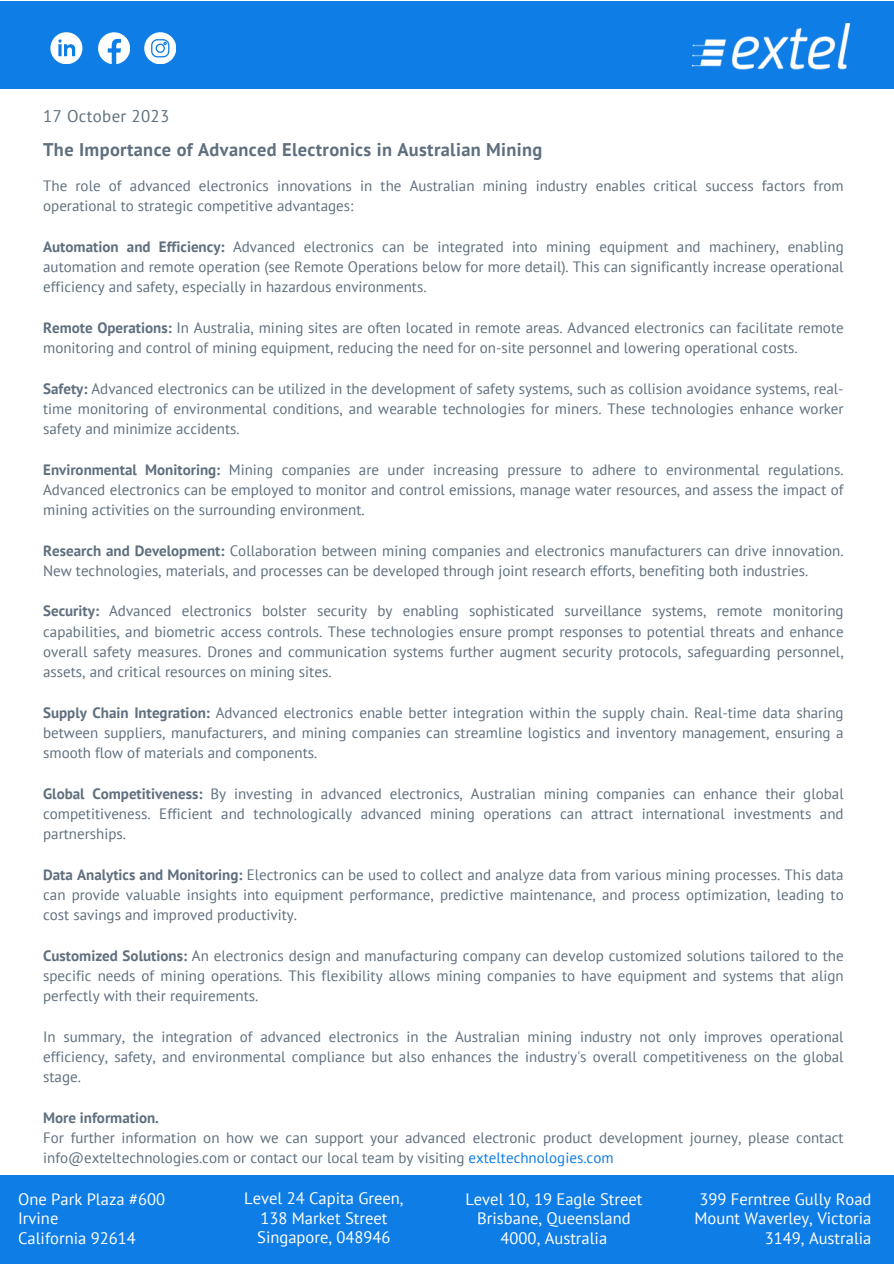
<style>
.page{position:relative;width:894px;height:1264px;background:#fff}
.page>*{position:absolute;margin:0;border:0;box-sizing:border-box;transform-origin:0 0}
.t1{font:700 18.3px "PT Sans";letter-spacing:.02em;color:#5f6f7e}
.t2{font:16.8px "PT Sans";letter-spacing:.02em;color:#5f6f7e}
.t3{font:16.5px/19.2px "PT Sans";color:#fff;text-align:center}
.t4{font:15px/20.2px "PT Sans";color:#5f6f7e;text-align:justify}
.t5{font:700 15px "PT Sans";color:#5f6f7e}
.s1{font-weight:700}
.s2{color:#0e7de6}
</style>
<div class="page">
<div style="left:0;top:1175px;width:893px;height:88px;background:#0e7de6"></div>
<div style="left:0;top:1px;width:893px;height:88px;background:#0e7de6"></div>
<svg style="left:50px;top:32px;width:32px;height:32px"></svg>
<svg style="left:98px;top:32px;width:31px;height:32px"></svg>
<svg style="left:144px;top:32px;width:32px;height:32px"></svg>
<img style="left:692px;top:24px;width:157px;height:46px">
<p class="t2" style="left:43px;top:105px;width:128px">17 October 2023</p>
<p class="t1" style="left:43px;top:138px;width:500px">The Importance of Advanced Electronics in Australian Mining</p>
<p class="t4" style="left:43px;top:175px;width:801px">The role of advanced electronics innovations in the Australian mining industry enables critical success factors from operational to strategic competitive advantages:</p>
<p class="t4" style="left:43px;top:236px;width:801px"><span class="s1">Automation and Efficiency:</span> Advanced electronics can be integrated into mining equipment and machinery, enabling automation and remote operation (see Remote Operations below for more detail). This can significantly increase operational efficiency and safety, especially in hazardous environments.</p>
<p class="t4" style="left:43px;top:317px;width:801px"><span class="s1">Remote Operations:</span> In Australia, mining sites are often located in remote areas. Advanced electronics can facilitate remote monitoring and control of mining equipment, reducing the need for on-site personnel and lowering operational costs.</p>
<p class="t4" style="left:43px;top:378px;width:801px"><span class="s1">Safety:</span> Advanced electronics can be utilized in the development of safety systems, such as collision avoidance systems, real&shy;time monitoring of environmental conditions, and wearable technologies for miners. These technologies enhance worker safety and minimize accidents.</p>
<p class="t4" style="left:43px;top:459px;width:801px"><span class="s1">Environmental Monitoring:</span> Mining companies are under increasing pressure to adhere to environmental regulations.<br>Advanced electronics can be employed to monitor and control emissions, manage water resources, and assess the impact of mining activities on the surrounding environment.</p>
<p class="t4" style="left:43px;top:540px;width:801px"><span class="s1">Research and Development:</span> Collaboration between mining companies and electronics manufacturers can drive innovation.<br>New technologies, materials, and processes can be developed through joint research efforts, benefiting both industries.</p>
<p class="t4" style="left:43px;top:600px;width:801px"><span class="s1">Security:</span> Advanced electronics bolster security by enabling sophisticated surveillance systems, remote monitoring capabilities, and biometric access controls. These technologies ensure prompt responses to potential threats and enhance overall safety measures. Drones and communication systems further augment security protocols, safeguarding personnel, assets, and critical resources on mining sites.</p>
<p class="t4" style="left:43px;top:702px;width:801px"><span class="s1">Supply Chain Integration:</span> Advanced electronics enable better integration within the supply chain. Real-time data sharing between suppliers, manufacturers, and mining companies can streamline logistics and inventory management, ensuring a smooth flow of materials and components.</p>
<p class="t4" style="left:43px;top:783px;width:801px"><span class="s1">Global Competitiveness:</span> By investing in advanced electronics, Australian mining companies can enhance their global competitiveness. Efficient and technologically advanced mining operations can attract international investments and partnerships.</p>
<p class="t4" style="left:43px;top:864px;width:801px"><span class="s1">Data Analytics and Monitoring:</span> Electronics can be used to collect and analyze data from various mining processes. This data can provide valuable insights into equipment performance, predictive maintenance, and process optimization, leading to cost savings and improved productivity.</p>
<p class="t4" style="left:43px;top:945px;width:801px"><span class="s1">Customized Solutions:</span> An electronics design and manufacturing company can develop customized solutions tailored to the specific needs of mining operations. This flexibility allows mining companies to have equipment and systems that align perfectly with their requirements.</p>
<p class="t4" style="left:43px;top:1026px;width:801px">In summary, the integration of advanced electronics in the Australian mining industry not only improves operational efficiency, safety, and environmental compliance but also enhances the industry's overall competitiveness on the global stage.</p>
<p class="t5" style="left:43px;top:1107px;width:117px">More information.</p>
<p class="t4" style="left:43px;top:1127px;width:801px">For further information on how we can support your advanced electronic product development journey, please contact info@exteltechnologies.com or contact our local team by visiting <span class="s2">exteltechnologies.com</span></p>
<p class="t3" style="left:18px;top:1189px;width:148px">One Park Plaza #600</p>
<p class="t3" style="left:18px;top:1208px;width:42px">Irvine</p>
<p class="t3" style="left:18px;top:1227px;width:119px">California 92614</p>
<p class="t3" style="left:244px;top:1188px;width:161px">Level 24 Capita Green,<br>138 Market Street<br>Singapore, 048946</p>
<p class="t3" style="left:465px;top:1189px;width:179px">Level 10, 19 Eagle Street</p>
<p class="t3" style="left:477px;top:1208px;width:155px">Brisbane, Queensland</p>
<p class="t3" style="left:500px;top:1227px;width:108px">4000, Australia</p>
<p class="t3" style="left:699px;top:1189px;width:174px">399 Ferntree Gully Road</p>
<p class="t3" style="left:694px;top:1208px;width:178px">Mount Waverley, Victoria</p>
<p class="t3" style="left:764px;top:1227px;width:108px">3149, Australia</p>
</div>
